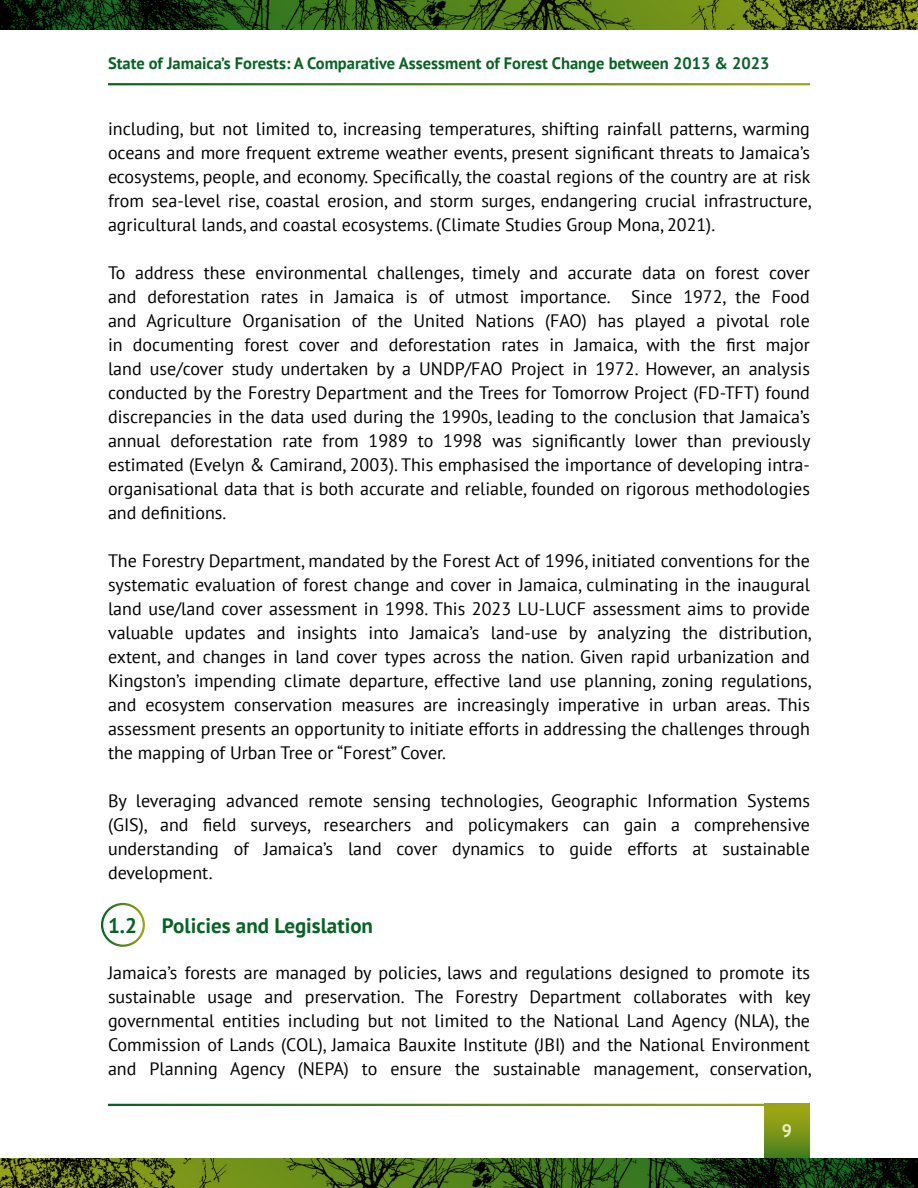
<style>
.page{position:relative;width:918px;height:1188px;background:#fff}
.page>*{position:absolute;margin:0;border:0;box-sizing:border-box;transform-origin:0 0}
._1_1{font:700 21px "PT Sans";color:#076324}
.Body_Text{font:18px/24px "PT Sans";color:#000;text-align:justify}
.t1{font:700 18px "PT Sans";color:#efedc6}
.t2{font:700 16.5px "PT Sans";color:#076324}
</style>
<div class="page">
<svg style="left:764px;top:1106px;width:46px;height:53px;background:#759218"></svg>
<img style="left:0;top:0;width:918px;height:29px">
<img style="left:0;top:1159px;width:918px;height:29px">
<div style="left:101px;top:903px;width:44px;height:44px;border:2px solid #fff;border-radius:50%"></div>
<p class="t2" style="left:108px;top:52px;width:663px">State of Jamaica’s Forests: A Comparative Assessment of Forest Change between 2013 &amp; 2023</p>
<p class="Body_Text" style="left:108px;top:116px;width:705px">including, but not limited to, increasing temperatures, shifting rainfall patterns, warming oceans and more frequent extreme weather events, present significant threats to Jamaica’s ecosystems, people, and economy. Specifically, the coastal regions of the country are at risk from sea-level rise, coastal erosion, and storm surges, endangering crucial infrastructure, agricultural lands, and coastal ecosystems. (Climate Studies Group Mona, 2021).</p>
<p class="Body_Text" style="left:108px;top:260px;width:704px">To address these environmental challenges, timely and accurate data on forest cover and deforestation rates in Jamaica is of utmost importance. Since 1972, the Food and Agriculture Organisation of the United Nations (FAO) has played a pivotal role in documenting forest cover and deforestation rates in Jamaica, with the first major land use/cover study undertaken by a UNDP/FAO Project in 1972. However, an analysis conducted by the Forestry Department and the Trees for Tomorrow Project (FD-TFT) found discrepancies in the data used during the 1990s, leading to the conclusion that Jamaica’s annual deforestation rate from 1989 to 1998 was significantly lower than previously estimated (Evelyn &amp; Camirand, 2003). This emphasised the importance of developing intra&shy;organisational data that is both accurate and reliable, founded on rigorous methodologies and definitions.</p>
<p class="Body_Text" style="left:108px;top:548px;width:705px">The Forestry Department, mandated by the Forest Act of 1996, initiated conventions for the systematic evaluation of forest change and cover in Jamaica, culminating in the inaugural land use/land cover assessment in 1998. This 2023 LU-LUCF assessment aims to provide valuable updates and insights into Jamaica’s land-use by analyzing the distribution, extent, and changes in land cover types across the nation. Given rapid urbanization and Kingston’s impending climate departure, effective land use planning, zoning regulations, and ecosystem conservation measures are increasingly imperative in urban areas. This assessment presents an opportunity to initiate efforts in addressing the challenges through the mapping of Urban Tree or “Forest” Cover.</p>
<p class="Body_Text" style="left:108px;top:788px;width:704px">By leveraging advanced remote sensing technologies, Geographic Information Systems (GIS), and field surveys, researchers and policymakers can gain a comprehensive understanding of Jamaica’s land cover dynamics to guide efforts at sustainable development.</p>
<p class="_1_1" style="left:108px;top:911px;width:267px">1.2 Policies and Legislation</p>
<p class="Body_Text" style="left:108px;top:960px;width:705px">Jamaica’s forests are managed by policies, laws and regulations designed to promote its sustainable usage and preservation. The Forestry Department collaborates with key governmental entities including but not limited to the National Land Agency (NLA), the Commission of Lands (COL), Jamaica Bauxite Institute (JBI) and the National Environment and Planning Agency (NEPA) to ensure the sustainable management, conservation,</p>
<p class="t1" style="left:782px;top:1119px;width:12px">9</p>
</div>
